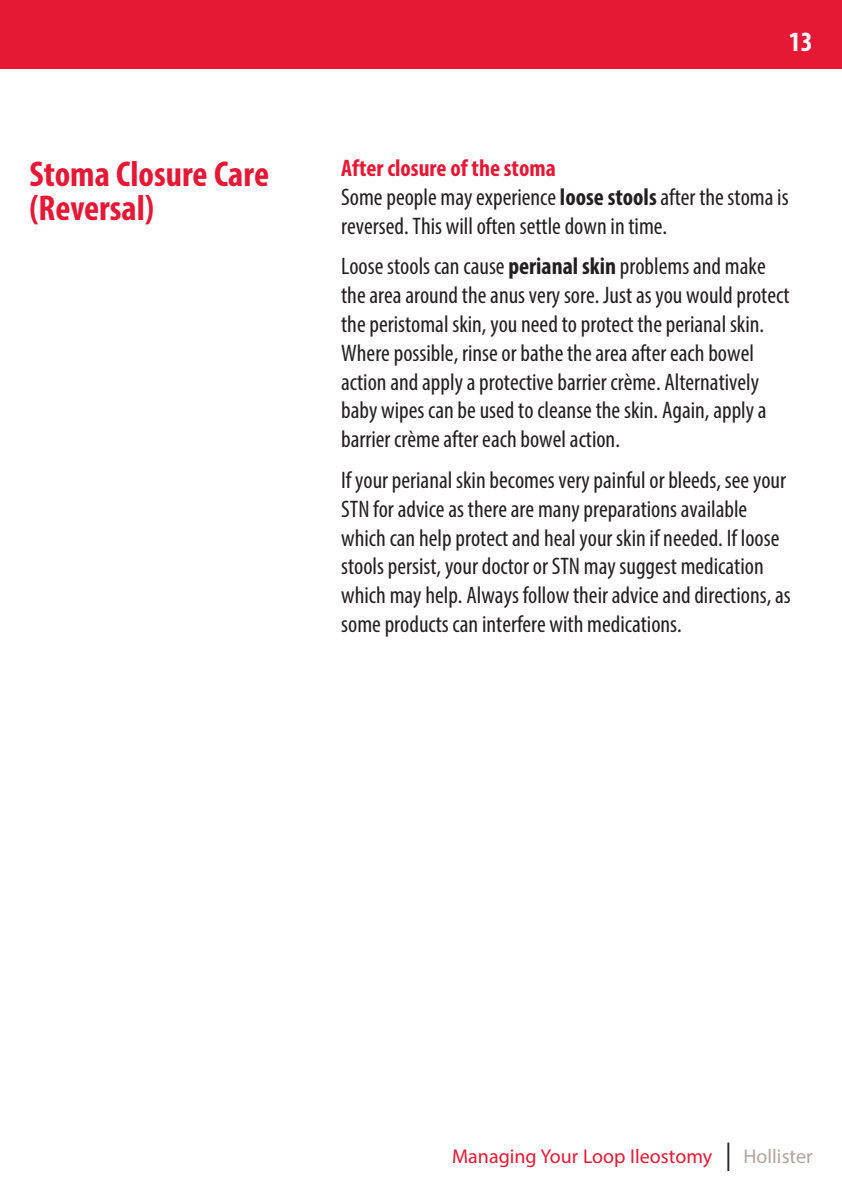
<style>
.page{position:relative;width:842px;height:1191px;background:#fff}
.page>*{position:absolute;margin:0;border:0;box-sizing:border-box;transform-origin:0 0}
.t1{font:700 condensed 36px/34px "Myriad Pro";color:#e51836}
.t2{font:700 condensed 28px "Myriad Pro";color:#fff}
.t3{font:condensed 24px/28.8px "Myriad Pro";color:#231f20}
.t4{font:20px "Myriad Pro";color:#e51836}
.s1{font-weight:700;color:#e51836}
.s2{font-weight:700}
.s3{font-size:40px;color:#231f20}
.s4{color:#b3a59e}
</style>
<div class="page">
<div style="left:0;top:0;width:842px;height:68px;background:#e51836"></div>
<p class="t2" style="left:789px;top:25px;width:25px">13</p>
<h1 class="t1" style="left:29px;top:156px;width:241px">Stoma Closure Care (Reversal)</h1>
<p class="t3" style="left:341px;top:153px;width:449px"><span class="s1">After closure of the stoma<br></span>Some people may experience <span class="s2">loose stools</span> after the stoma is reversed. This will often settle down in time.</p>
<p class="t3" style="left:341px;top:252px;width:450px">Loose stools can cause <span class="s2">perianal skin</span> problems and make the area around the anus very sore. Just as you would protect the peristomal skin, you need to protect the perianal skin.<br>Where possible, rinse or bathe the area after each bowel action and apply a protective barrier crème. Alternatively baby wipes can be used to cleanse the skin. Again, apply a barrier crème after each bowel action.</p>
<p class="t3" style="left:341px;top:465px;width:451px">If your perianal skin becomes very painful or bleeds, see your STN for advice as there are many preparations available which can help protect and heal your skin if needed. If loose stools persist, your doctor or STN may suggest medication which may help. Always follow their advice and directions, as some products can interfere with medications.</p>
<p class="t4" style="left:452px;top:1144px;width:362px">Managing Your Loop Ileostomy <span class="s3">l</span> <span class="s4">Hollister</span></p>
</div>
